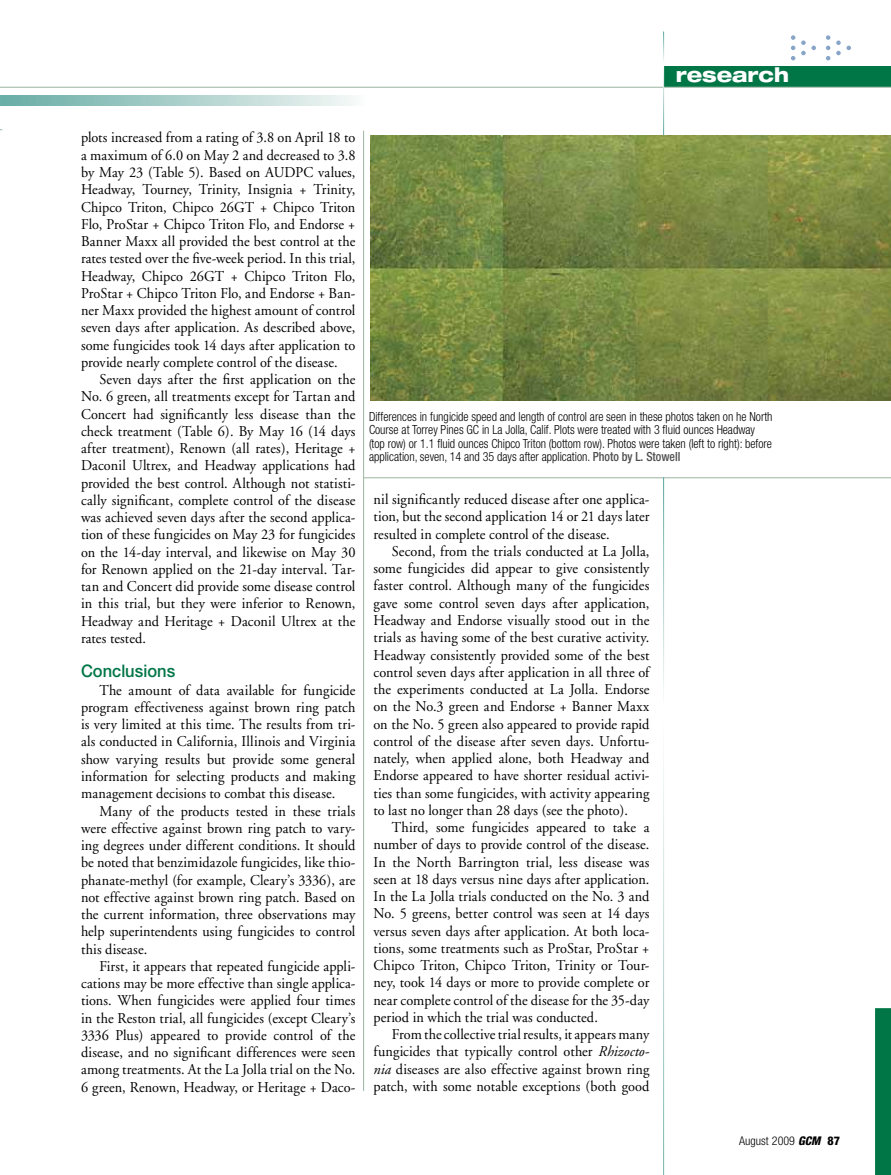
<style>
.page{position:relative;width:891px;height:1175px;background:#fff}
.page>*{position:absolute;margin:0;border:0;box-sizing:border-box;transform-origin:0 0}
.t1{font:800 expanded 20.1px "Helvetica Neue";letter-spacing:-.005em;color:#fff;scale:.95 1}
.t2{font:500 17.4px "Helvetica Neue";color:#007647;scale:.95 1}
.t3{font:15px/17.2px "Adobe Garamond";letter-spacing:.005em;color:#000;text-align:justify;scale:.95 1}
.t4{font:300 condensed 12.6px/13.5px "Helvetica Neue";color:#000;scale:.95 1}
.t5{font:300 condensed 12px "Helvetica Neue";color:#000}
.s1{font-weight:500;color:#4d4d4f}
.s2{font-style:italic}
.s3{font-weight:800;font-style:italic}
.s4{font-weight:800}
</style>
<div class="page">
<div style="left:875px;top:1008px;width:16px;height:166px;background:#007647"></div>
<div style="left:665px;top:66px;width:226px;height:21px;background:#007647"></div>
<svg style="left:791px;top:56px;width:4px;height:4px"></svg>
<svg style="left:791px;top:46px;width:4px;height:4px"></svg>
<svg style="left:791px;top:35px;width:4px;height:5px"></svg>
<svg style="left:801px;top:40px;width:15px;height:15px"></svg>
<svg style="left:826px;top:56px;width:4px;height:4px"></svg>
<svg style="left:826px;top:46px;width:4px;height:4px"></svg>
<svg style="left:826px;top:35px;width:4px;height:5px"></svg>
<svg style="left:836px;top:51px;width:5px;height:4px"></svg>
<svg style="left:836px;top:40px;width:5px;height:5px"></svg>
<svg style="left:847px;top:46px;width:4px;height:4px"></svg>
<svg style="left:0;top:96px;width:353px;height:10px;background:#abd0cb"></svg>
<hr style="left:0;top:87px;width:891px;height:1px;background:#a7bdaa">
<hr style="left:663px;top:32px;width:1px;height:103px;background:#fff">
<hr style="left:363px;top:130px;width:1px;height:960px;background:#a7bdaa">
<img style="left:370px;top:135px;width:521px;height:266px">
<hr style="left:363px;top:477px;width:528px;height:1px;background:#a7bdaa">
<hr style="left:663px;top:477px;width:1px;height:697px;background:#fff">
<h1 class="t1" style="left:676px;top:62px;width:121px">research</h1>
<p class="t3" style="left:81px;top:129px;width:290px">plots increased from a rating of 3.8 on April 18 to a maximum of 6.0 on May 2 and decreased to 3.8 by May 23 (Table 5). Based on AUDPC values, Headway, Tourney, Trinity, Insignia + Trinity, Chipco Triton, Chipco 26GT + Chipco Triton Flo, ProStar + Chipco Triton Flo, and Endorse + Banner Maxx all provided the best control at the rates tested over the five-week period. In this trial, Headway, Chipco 26GT + Chipco Triton Flo, ProStar + Chipco Triton Flo, and Endorse + Ban&shy;ner Maxx provided the highest amount of control seven days after application. As described above, some fungicides took 14 days after application to provide nearly complete control of the disease.</p>
<p class="t3" style="left:81px;top:371px;width:290px;text-indent:18px">Seven days after the first application on the No. 6 green, all treatments except for Tartan and Concert had significantly less disease than the check treatment (Table 6). By May 16 (14 days after treatment), Renown (all rates), Heritage + Daconil Ultrex, and Headway applications had provided the best control. Although not statisti&shy;cally significant, complete control of the disease was achieved seven days after the second applica&shy;tion of these fungicides on May 23 for fungicides on the 14-day interval, and likewise on May 30 for Renown applied on the 21-day interval. Tar&shy;tan and Concert did provide some disease control in this trial, but they were inferior to Renown, Headway and Heritage + Daconil Ultrex at the rates tested.</p>
<p class="t2" style="left:81px;top:661px;width:101px">Conclusions</p>
<p class="t3" style="left:81px;top:681px;width:290px;text-indent:18px">The amount of data available for fungicide program effectiveness against brown ring patch is very limited at this time. The results from tri&shy;als conducted in California, Illinois and Virginia show varying results but provide some general information for selecting products and making management decisions to combat this disease.</p>
<p class="t3" style="left:81px;top:802px;width:290px;text-indent:18px">Many of the products tested in these trials were effective against brown ring patch to vary&shy;ing degrees under different conditions. It should be noted that benzimidazole fungicides, like thio&shy;phanate-methyl (for example, Cleary’s 3336), are not effective against brown ring patch. Based on the current information, three observations may help superintendents using fungicides to control this disease.</p>
<p class="t3" style="left:81px;top:957px;width:290px;text-indent:18px">First, it appears that repeated fungicide appli&shy;cations may be more effective than single applica&shy;tions. When fungicides were applied four times in the Reston trial, all fungicides (except Cleary’s 3336 Plus) appeared to provide control of the disease, and no significant differences were seen among treatments. At the La Jolla trial on the No.<br>6 green, Renown, Headway, or Heritage + Daco-</p>
<p class="t4" style="left:369px;top:409px;width:426px">Differences in fungicide speed and length of control are seen in these photos taken on he North Course at Torrey Pines GC in La Jolla, Calif. Plots were treated with 3 fluid ounces Headway (top row) or 1.1 fluid ounces Chipco Triton (bottom row). Photos were taken (left to right): before application, seven, 14 and 35 days after application. <span class="s1">Photo by L. Stowell</span></p>
<p class="t3" style="left:374px;top:491px;width:292px">nil significantly reduced disease after one applica&shy;tion, but the second application 14 or 21 days later resulted in complete control of the disease.</p>
<p class="t3" style="left:374px;top:543px;width:292px;text-indent:18px">Second, from the trials conducted at La Jolla, some fungicides did appear to give consistently faster control. Although many of the fungicides gave some control seven days after application, Headway and Endorse visually stood out in the trials as having some of the best curative activity.<br>Headway consistently provided some of the best control seven days after application in all three of the experiments conducted at La Jolla. Endorse on the No.3 green and Endorse + Banner Maxx on the No. 5 green also appeared to provide rapid control of the disease after seven days. Unfortu&shy;nately, when applied alone, both Headway and Endorse appeared to have shorter residual activi&shy;ties than some fungicides, with activity appearing to last no longer than 28 days (see the photo).</p>
<p class="t3" style="left:374px;top:819px;width:292px;text-indent:18px">Third, some fungicides appeared to take a number of days to provide control of the disease.<br>In the North Barrington trial, less disease was seen at 18 days versus nine days after application.<br>In the La Jolla trials conducted on the No. 3 and No. 5 greens, better control was seen at 14 days versus seven days after application. At both loca&shy;tions, some treatments such as ProStar, ProStar + Chipco Triton, Chipco Triton, Trinity or Tour&shy;ney, took 14 days or more to provide complete or near complete control of the disease for the 35-day period in which the trial was conducted.</p>
<p class="t3" style="left:374px;top:1026px;width:292px;text-indent:18px">From the collective trial results, it appears many fungicides that typically control other <span class="s2">Rhizocto&shy;nia</span> diseases are also effective against brown ring patch, with some notable exceptions (both good</p>
<p class="t5" style="left:739px;top:1133px;width:102px">August 2009 <span class="s3">GCM</span> <span class="s4">87</span></p>
</div>
